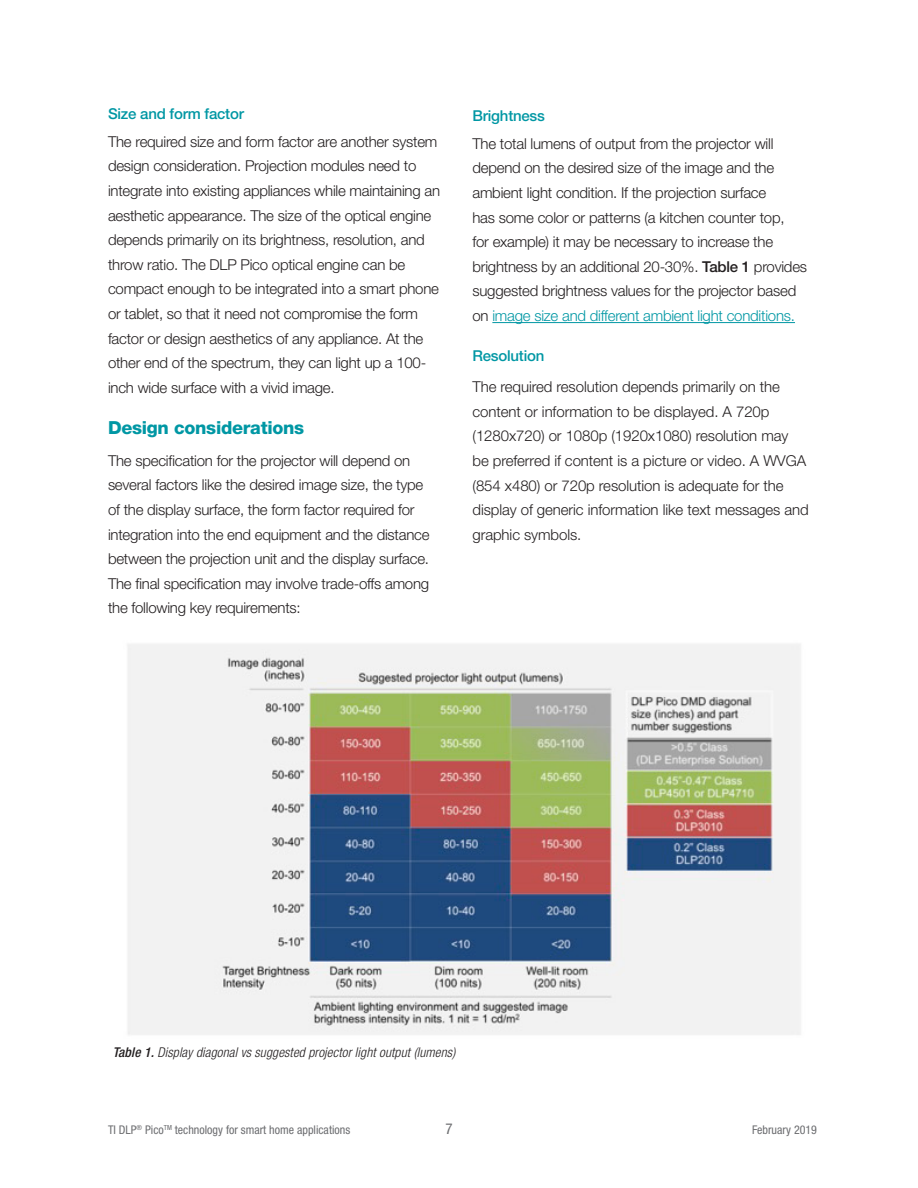
<style>
.page{position:relative;width:918px;height:1188px;background:#fff}
.page>*{position:absolute;margin:0;border:0;box-sizing:border-box;transform-origin:0 0}
.t1{font:800 18px "Helvetica Neue LT Std";letter-spacing:-.015em;color:#0097a4}
.t2{font:300 15px/24.6px "Helvetica Neue LT Std";letter-spacing:-.015em;color:#231f20}
.t3{font:500 15px "Helvetica Neue LT Std";letter-spacing:-.015em;color:#0097a4}
.t4{font:condensed 15px "Helvetica Neue LT Std";color:#6c6d70}
.t5{font:italic 300 condensed 13.5px "Helvetica Neue LT Std";letter-spacing:.01em;color:#231f20}
.t6{font:condensed 12px "Helvetica Neue LT Std";color:#6c6d70}
.s1{font-weight:500}
.s2{color:#0097a4}
</style>
<div class="page">
<hr style="left:492px;top:322px;width:303px;height:1px;background:#0097a4">
<img style="left:127px;top:644px;width:674px;height:391px">
<p class="t3" style="left:108px;top:104px;width:138px">Size and form factor</p>
<p class="t2" style="left:108px;top:129px;width:334px">The required size and form factor are another system design consideration. Projection modules need to integrate into existing appliances while maintaining an aesthetic appearance. The size of the optical engine depends primarily on its brightness, resolution, and throw ratio. The DLP Pico optical engine can be compact enough to be integrated into a smart phone or tablet, so that it need not compromise the form factor or design aesthetics of any appliance. At the other end of the spectrum, they can light up a 100- inch wide surface with a vivid image.</p>
<p class="t1" style="left:108px;top:417px;width:198px">Design considerations</p>
<p class="t2" style="left:108px;top:448px;width:323px">The specification for the projector will depend on several factors like the desired image size, the type of the display surface, the form factor required for integration into the end equipment and the distance between the projection unit and the display surface.<br>The final specification may involve trade-offs among the following key requirements:</p>
<p class="t3" style="left:472px;top:107px;width:74px">Brightness</p>
<p class="t2" style="left:472px;top:131px;width:336px">The total lumens of output from the projector will depend on the desired size of the image and the ambient light condition. If the projection surface<br>has some color or patterns (a kitchen counter top,<br>for example) it may be necessary to increase the brightness by an additional 20-30%. <span class="s1">Table 1</span> provides suggested brightness values for the projector based on <span class="s2">image size and different ambient light conditions.</span></p>
<p class="t3" style="left:472px;top:346px;width:73px">Resolution</p>
<p class="t2" style="left:472px;top:374px;width:338px">The required resolution depends primarily on the content or information to be displayed. A 720p (1280x720) or 1080p (1920x1080) resolution may<br>be preferred if content is a picture or video. A WVGA (854 x480) or 720p resolution is adequate for the display of generic information like text messages and graphic symbols.</p>
<p class="t5" style="left:113px;top:1045px;width:344px"><span class="s1">Table 1.</span> Display diagonal vs suggested projector light output (lumens)</p>
<p class="t6" style="left:108px;top:1123px;width:244px">TI DLP<sup>®</sup> Pico<sup>TM</sup> technology for smart home applications</p>
<p class="t4" style="left:445px;top:1120px;width:9px">7</p>
<p class="t6" style="left:752px;top:1123px;width:66px">February 2019</p>
</div>
